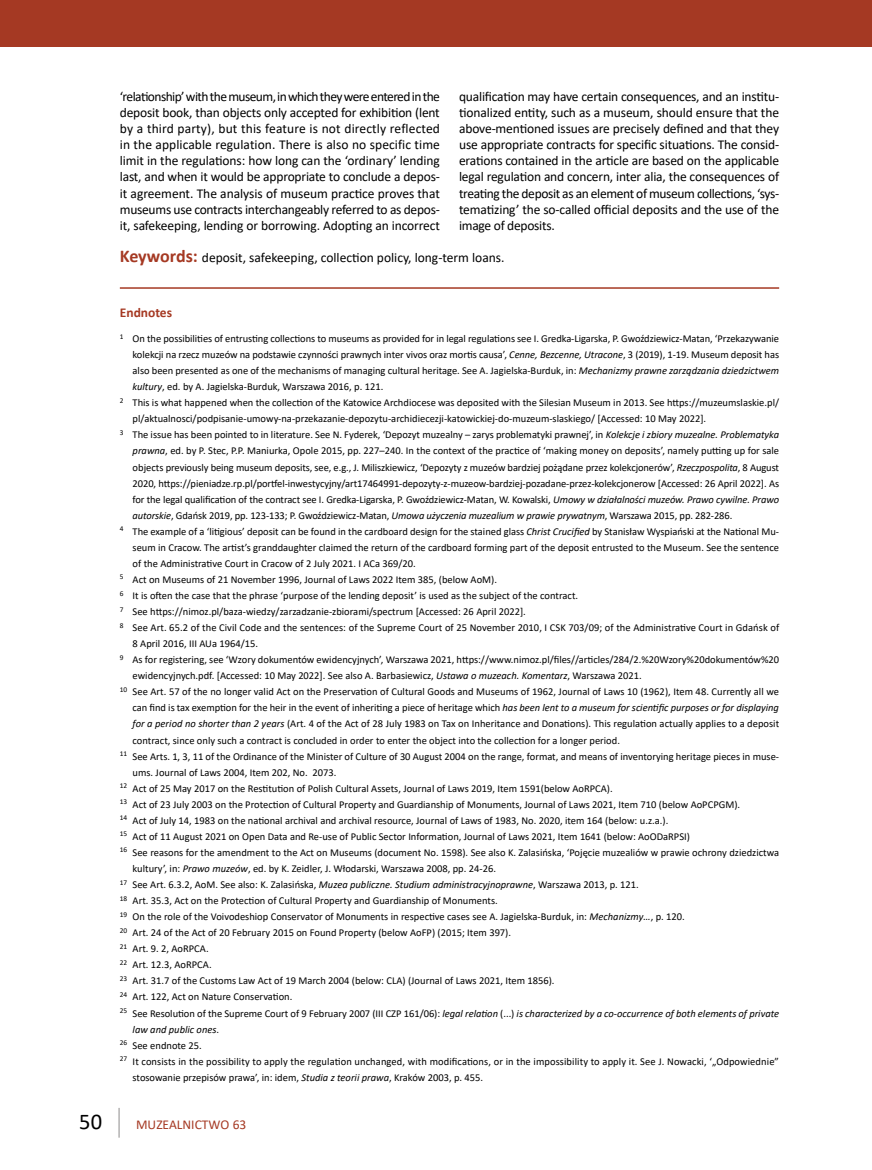
<style>
.page{position:relative;width:872px;height:1170px;background:#fff}
.page>*{position:absolute;margin:0;border:0;box-sizing:border-box;transform-origin:0 0}
.t1{font:22.5px "Calibri";color:#000}
.t2{font:13.5px/16px "Calibri";letter-spacing:-.01em;color:#000;text-align:justify}
.t3{font:13.5px "Calibri";color:#a53923}
.t4{font:700 13.5px "Calibri";color:#a53923}
.t5{font:10.5px "Calibri";color:#000}
.t6{font:italic 10.5px "Calibri";letter-spacing:-.005em;color:#000}
.s1{font-weight:700;font-size:18px;color:#a53923}
.s2{font-style:italic}
.s3{font-style:normal}
</style>
<div class="page">
<hr style="left:118px;top:1107px;width:2px;height:30px;background:#b3b2b2">
<div style="left:0;top:0;width:872px;height:47px;background:#a53923"></div>
<hr style="left:120px;top:287px;width:659px;height:2px;background:#a53923">
<p class="t2" style="left:120px;top:88px;width:322px">‘relationship’ with the museum, in which they were entered in the deposit book, than objects only accepted for exhibition (lent by a third party), but this feature is not directly reflected in the applicable regulation. There is also no specific time limit in the regulations: how long can the ‘ordinary’ lending last, and when it would be appropriate to conclude a depos&shy;it agreement. The analysis of museum practice proves that museums use contracts interchangeably referred to as depos&shy;it, safekeeping, lending or borrowing. Adopting an incorrect</p>
<p class="t2" style="left:459px;top:88px;width:321px">qualification may have certain consequences, and an institu&shy;tionalized entity, such as a museum, should ensure that the above-mentioned issues are precisely defined and that they use appropriate contracts for specific situations. The consid&shy;erations contained in the article are based on the applicable legal regulation and concern, inter alia, the consequences of treating the deposit as an element of museum collections, ‘sys&shy;tematizing’ the so-called official deposits and the use of the image of deposits.</p>
<p class="t2" style="left:120px;top:249px;width:386px"><span class="s1">Keywords:</span> deposit, safekeeping, collection policy, long-term loans.</p>
<p class="t4" style="left:120px;top:303px;width:54px">Endnotes</p>
<p class="t5" style="left:120px;top:331px;width:660px"><sup>1</sup> On the possibilities of entrusting collections to museums as provided for in legal regulations see I. Gredka-Ligarska, P. Gwoździewicz-Matan, ‘Przekazywanie</p>
<p class="t5" style="left:133px;top:347px;width:648px">kolekcji na rzecz muzeów na podstawie czynności prawnych inter vivos oraz mortis causa’, <span class="s2">Cenne, Bezcenne, Utracone</span>, 3 (2019), 1-19. Museum deposit has</p>
<p class="t5" style="left:133px;top:363px;width:648px">also been presented as one of the mechanisms of managing cultural heritage. See A. Jagielska-Burduk, in: <span class="s2">Mechanizmy prawne zarządzania dziedzictwem</span></p>
<p class="t5" style="left:133px;top:379px;width:252px"><span class="s2">kultury</span>, ed. by A. Jagielska-Burduk, Warszawa 2016, p. 121.</p>
<p class="t5" style="left:120px;top:395px;width:661px"><sup>2</sup> This is what happened when the collection of the Katowice Archdiocese was deposited with the Silesian Museum in 2013. See https://muzeumslaskie.pl/</p>
<p class="t5" style="left:133px;top:411px;width:575px">pl/aktualnosci/podpisanie-umowy-na-przekazanie-depozytu-archidiecezji-katowickiej-do-muzeum-slaskiego/ [Accessed: 10 May 2022].</p>
<p class="t5" style="left:120px;top:427px;width:661px"><sup>3</sup> The issue has been pointed to in literature. See N. Fyderek, ‘Depozyt muzealny – zarys problematyki prawnej’, in <span class="s2">Kolekcje i zbiory muzealne. Problematyka</span></p>
<p class="t5" style="left:133px;top:443px;width:648px"><span class="s2">prawna</span>, ed. by P. Stec, P.P. Maniurka, Opole 2015, pp. 227–240. In the context of the practice of ‘making money on deposits’, namely putting up for sale</p>
<p class="t5" style="left:133px;top:459px;width:648px">objects previously being museum deposits, see, e.g., J. Miliszkiewicz, ‘Depozyty z muzeów bardziej pożądane przez kolekcjonerów’, <span class="s2">Rzeczpospolita</span>, 8 August</p>
<p class="t5" style="left:133px;top:476px;width:648px">2020, https://pieniadze.rp.pl/portfel-inwestycyjny/art17464991-depozyty-z-muzeow-bardziej-pozadane-przez-kolekcjonerow [Accessed: 26 April 2022]. As</p>
<p class="t5" style="left:133px;top:492px;width:648px">for the legal qualification of the contract see I. Gredka-Ligarska, P. Gwoździewicz-Matan, W. Kowalski, <span class="s2">Umowy w działalności muzeów. Prawo cywilne. Prawo</span></p>
<p class="t5" style="left:133px;top:508px;width:601px"><span class="s2">autorskie</span>, Gdańsk 2019, pp. 123-133; P. Gwoździewicz-Matan, <span class="s2">Umowa użyczenia muzealium w prawie prywatnym</span>, Warszawa 2015, pp. 282-286.</p>
<p class="t5" style="left:120px;top:524px;width:661px"><sup>4</sup> The example of a ‘litigious’ deposit can be found in the cardboard design for the stained glass <span class="s2">Christ Crucified</span> by Stanisław Wyspiański at the National Mu-</p>
<p class="t5" style="left:133px;top:540px;width:648px">seum in Cracow. The artist’s granddaughter claimed the return of the cardboard forming part of the deposit entrusted to the Museum. See the sentence</p>
<p class="t5" style="left:133px;top:556px;width:285px">of the Administrative Court in Cracow of 2 July 2021. I ACa 369/20.</p>
<p class="t5" style="left:120px;top:572px;width:379px"><sup>5</sup> Act on Museums of 21 November 1996, Journal of Laws 2022 Item 385, (below AoM).</p>
<p class="t5" style="left:120px;top:588px;width:460px"><sup>6</sup> It is often the case that the phrase ‘purpose of the lending deposit’ is used as the subject of the contract.</p>
<p class="t5" style="left:120px;top:604px;width:407px"><sup>7</sup> See https://nimoz.pl/baza-wiedzy/zarzadzanie-zbiorami/spectrum [Accessed: 26 April 2022].</p>
<p class="t5" style="left:120px;top:620px;width:661px"><sup>8</sup> See Art. 65.2 of the Civil Code and the sentences: of the Supreme Court of 25 November 2010, I CSK 703/09; of the Administrative Court in Gdańsk of</p>
<p class="t5" style="left:133px;top:636px;width:127px">8 April 2016, III AUa 1964/15.</p>
<p class="t5" style="left:120px;top:652px;width:661px"><sup>9</sup> As for registering, see ‘Wzory dokumentów ewidencyjnych’, Warszawa 2021, https://www.nimoz.pl/files//articles/284/2.%20Wzory%20dokumentów%20</p>
<p class="t5" style="left:133px;top:668px;width:510px">ewidencyjnych.pdf. [Accessed: 10 May 2022]. See also A. Barbasiewicz, <span class="s2">Ustawa o muzeach. Komentarz</span>, Warszawa 2021.</p>
<p class="t5" style="left:120px;top:684px;width:660px"><sup>10</sup> See Art. 57 of the no longer valid Act on the Preservation of Cultural Goods and Museums of 1962, Journal of Laws 10 (1962), Item 48. Currently all we</p>
<p class="t5" style="left:133px;top:700px;width:648px">can find is tax exemption for the heir in the event of inheriting a piece of heritage which <span class="s2">has been lent to a museum for scientific purposes or for displaying</span></p>
<p class="t5" style="left:133px;top:716px;width:648px"><span class="s2">for a period no shorter than 2 years</span> (Art. 4 of the Act of 28 July 1983 on Tax on Inheritance and Donations). This regulation actually applies to a deposit</p>
<p class="t5" style="left:133px;top:732px;width:489px">contract, since only such a contract is concluded in order to enter the object into the collection for a longer period.</p>
<p class="t5" style="left:120px;top:748px;width:661px"><sup>11</sup> See Arts. 1, 3, 11 of the Ordinance of the Minister of Culture of 30 August 2004 on the range, format, and means of inventorying heritage pieces in muse-</p>
<p class="t5" style="left:133px;top:764px;width:205px">ums. Journal of Laws 2004, Item 202, No. 2073.</p>
<p class="t5" style="left:120px;top:780px;width:494px"><sup>12</sup> Act of 25 May 2017 on the Restitution of Polish Cultural Assets, Journal of Laws 2019, Item 1591(below AoRPCA).</p>
<p class="t5" style="left:120px;top:797px;width:622px"><sup>13</sup> Act of 23 July 2003 on the Protection of Cultural Property and Guardianship of Monuments, Journal of Laws 2021, Item 710 (below AoPCPGM).</p>
<p class="t5" style="left:120px;top:813px;width:550px"><sup>14</sup> Act of July 14, 1983 on the national archival and archival resource, Journal of Laws of 1983, No. 2020, item 164 (below: u.z.a.).</p>
<p class="t5" style="left:120px;top:829px;width:571px"><sup>15</sup> Act of 11 August 2021 on Open Data and Re-use of Public Sector Information, Journal of Laws 2021, Item 1641 (below: AoODaRPSI)</p>
<p class="t5" style="left:120px;top:845px;width:661px"><sup>16</sup> See reasons for the amendment to the Act on Museums (document No. 1598). See also K. Zalasińska, ‘Pojęcie muzealiów w prawie ochrony dziedzictwa</p>
<p class="t5" style="left:133px;top:861px;width:365px">kultury’, in: <span class="s2">Prawo muzeów</span>, ed. by K. Zeidler, J. Włodarski, Warszawa 2008, pp. 24-26.</p>
<p class="t5" style="left:120px;top:877px;width:520px"><sup>17</sup> See Art. 6.3.2, AoM. See also: K. Zalasińska, <span class="s2">Muzea publiczne. Studium administracyjnoprawne</span>, Warszawa 2013, p. 121.</p>
<p class="t5" style="left:120px;top:893px;width:379px"><sup>18</sup> Art. 35.3, Act on the Protection of Cultural Property and Guardianship of Monuments.</p>
<p class="t5" style="left:120px;top:909px;width:566px"><sup>19</sup> On the role of the Voivodeshiop Conservator of Monuments in respective cases see A. Jagielska-Burduk, in: <span class="s2">Mechanizmy…</span>, p. 120.</p>
<p class="t5" style="left:120px;top:925px;width:393px"><sup>20</sup> Art. 24 of the Act of 20 February 2015 on Found Property (below AoFP) (2015; Item 397).</p>
<p class="t5" style="left:120px;top:941px;width:90px"><sup>21</sup> Art. 9. 2, AoRPCA.</p>
<p class="t5" style="left:120px;top:957px;width:93px"><sup>22</sup> Art. 12.3, AoRPCA.</p>
<p class="t5" style="left:120px;top:973px;width:436px"><sup>23</sup> Art. 31.7 of the Customs Law Act of 19 March 2004 (below: CLA) (Journal of Laws 2021, Item 1856).</p>
<p class="t5" style="left:120px;top:989px;width:174px"><sup>24</sup> Art. 122, Act on Nature Conservation.</p>
<p class="t6" style="left:120px;top:1005px;width:661px"><sup>25</sup> <span class="s3">See Resolution of the Supreme Court of 9 February 2007 (III CZP 161/06):</span> legal relation <span class="s3">(...)</span> is characterized by a co-occurrence of both elements of private</p>
<p class="t6" style="left:133px;top:1021px;width:88px">law and public ones<span class="s3">.</span></p>
<p class="t5" style="left:120px;top:1037px;width:84px"><sup>26</sup> See endnote 25.</p>
<p class="t5" style="left:120px;top:1053px;width:660px"><sup>27</sup> It consists in the possibility to apply the regulation unchanged, with modifications, or in the impossibility to apply it. See J. Nowacki, ‘„Odpowiednie”</p>
<p class="t5" style="left:133px;top:1069px;width:352px">stosowanie przepisów prawa’, in: idem, <span class="s2">Studia z teorii prawa</span>, Kraków 2003, p. 455.</p>
<h1 class="t1" style="left:79px;top:1105px;width:24px">50</h1>
<p class="t3" style="left:136px;top:1115px;width:112px">MUZEALNICTWO 63</p>
</div>
